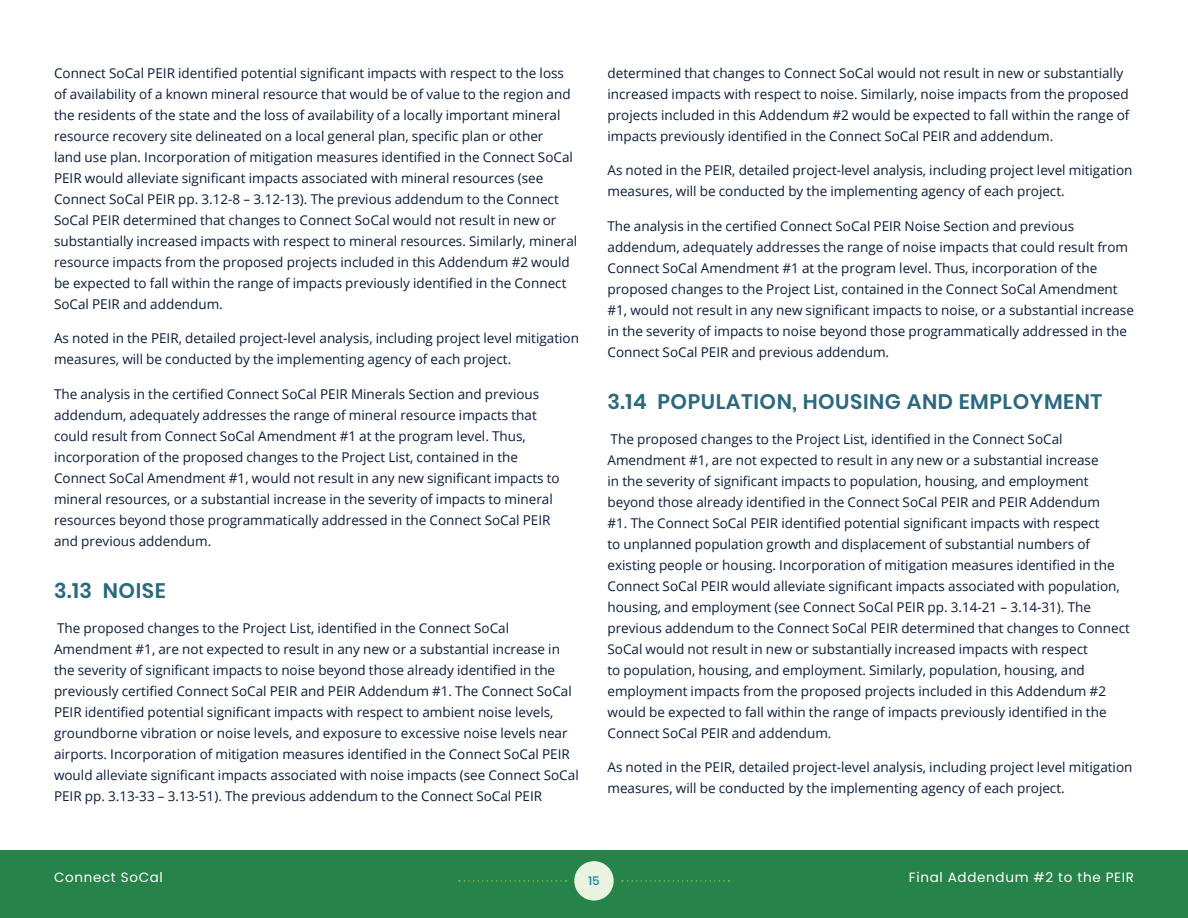
<style>
.page{position:relative;width:1188px;height:918px;background:#fff}
.page>*{position:absolute;margin:0;border:0;box-sizing:border-box;transform-origin:0 0}
.Heading_2{font:600 21px "Poppins";letter-spacing:.025em;color:#2a6980}
.t1{font:13.5px/21px "Open Sans";color:#0a1c3b}
.t2{font:13.5px "Poppins";letter-spacing:.05em;color:#fff}
.t3{font:500 12px "Poppins";color:#1587a7}
</style>
<div class="page">
<div style="left:0;top:850px;width:1188px;height:68px;background:#268349"></div>
<svg style="left:459px;top:880px;width:107px;height:2px"></svg>
<div style="left:574px;top:861px;width:40px;height:40px;background:#eaf3df;border-radius:50%"></div>
<svg style="left:622px;top:880px;width:108px;height:2px"></svg>
<p class="t1" style="left:54px;top:62px;width:525px">Connect SoCal PEIR identified potential significant impacts with respect to the loss of availability of a known mineral resource that would be of value to the region and the residents of the state and the loss of availability of a locally important mineral resource recovery site delineated on a local general plan, specific plan or other<br>land use plan. Incorporation of mitigation measures identified in the Connect SoCal PEIR would alleviate significant impacts associated with mineral resources (see Connect SoCal PEIR pp. 3.12-8 – 3.12-13). The previous addendum to the Connect SoCal PEIR determined that changes to Connect SoCal would not result in new or substantially increased impacts with respect to mineral resources. Similarly, mineral resource impacts from the proposed projects included in this Addendum #2 would be expected to fall within the range of impacts previously identified in the Connect SoCal PEIR and addendum.</p>
<p class="t1" style="left:54px;top:328px;width:527px">As noted in the PEIR, detailed project-level analysis, including project level mitigation measures, will be conducted by the implementing agency of each project.</p>
<p class="t1" style="left:54px;top:383px;width:507px">The analysis in the certified Connect SoCal PEIR Minerals Section and previous addendum, adequately addresses the range of mineral resource impacts that could result from Connect SoCal Amendment #1 at the program level. Thus, incorporation of the proposed changes to the Project List, contained in the Connect SoCal Amendment #1, would not result in any new significant impacts to mineral resources, or a substantial increase in the severity of impacts to mineral resources beyond those programmatically addressed in the Connect SoCal PEIR and previous addendum.</p>
<p class="Heading_2" style="left:54px;top:578px;width:113px">3.13 NOISE</p>
<p class="t1" style="left:54px;top:617px;width:526px">The proposed changes to the Project List, identified in the Connect SoCal Amendment #1, are not expected to result in any new or a substantial increase in the severity of significant impacts to noise beyond those already identified in the previously certified Connect SoCal PEIR and PEIR Addendum #1. The Connect SoCal PEIR identified potential significant impacts with respect to ambient noise levels, groundborne vibration or noise levels, and exposure to excessive noise levels near airports. Incorporation of mitigation measures identified in the Connect SoCal PEIR would alleviate significant impacts associated with noise impacts (see Connect SoCal PEIR pp. 3.13-33 – 3.13-51). The previous addendum to the Connect SoCal PEIR</p>
<p class="t1" style="left:608px;top:62px;width:523px">determined that changes to Connect SoCal would not result in new or substantially increased impacts with respect to noise. Similarly, noise impacts from the proposed projects included in this Addendum #2 would be expected to fall within the range of impacts previously identified in the Connect SoCal PEIR and addendum.</p>
<p class="t1" style="left:608px;top:160px;width:527px">As noted in the PEIR, detailed project-level analysis, including project level mitigation measures, will be conducted by the implementing agency of each project.</p>
<p class="t1" style="left:608px;top:215px;width:528px">The analysis in the certified Connect SoCal PEIR Noise Section and previous addendum, adequately addresses the range of noise impacts that could result from Connect SoCal Amendment #1 at the program level. Thus, incorporation of the proposed changes to the Project List, contained in the Connect SoCal Amendment #1, would not result in any new significant impacts to noise, or a substantial increase in the severity of impacts to noise beyond those programmatically addressed in the Connect SoCal PEIR and previous addendum.</p>
<p class="Heading_2" style="left:608px;top:389px;width:496px">3.14 POPULATION, HOUSING AND EMPLOYMENT</p>
<p class="t1" style="left:608px;top:428px;width:524px">The proposed changes to the Project List, identified in the Connect SoCal Amendment #1, are not expected to result in any new or a substantial increase<br>in the severity of significant impacts to population, housing, and employment beyond those already identified in the Connect SoCal PEIR and PEIR Addendum<br>#1. The Connect SoCal PEIR identified potential significant impacts with respect<br>to unplanned population growth and displacement of substantial numbers of existing people or housing. Incorporation of mitigation measures identified in the Connect SoCal PEIR would alleviate significant impacts associated with population, housing, and employment (see Connect SoCal PEIR pp. 3.14-21 – 3.14-31). The previous addendum to the Connect SoCal PEIR determined that changes to Connect SoCal would not result in new or substantially increased impacts with respect<br>to population, housing, and employment. Similarly, population, housing, and employment impacts from the proposed projects included in this Addendum #2 would be expected to fall within the range of impacts previously identified in the Connect SoCal PEIR and addendum.</p>
<p class="t1" style="left:608px;top:756px;width:527px">As noted in the PEIR, detailed project-level analysis, including project level mitigation measures, will be conducted by the implementing agency of each project.</p>
<p class="t2" style="left:54px;top:869px;width:110px">Connect SoCal</p>
<p class="t3" style="left:588px;top:874px;width:13px">15</p>
<p class="t2" style="left:909px;top:869px;width:227px">Final Addendum #2 to the PEIR</p>
</div>
